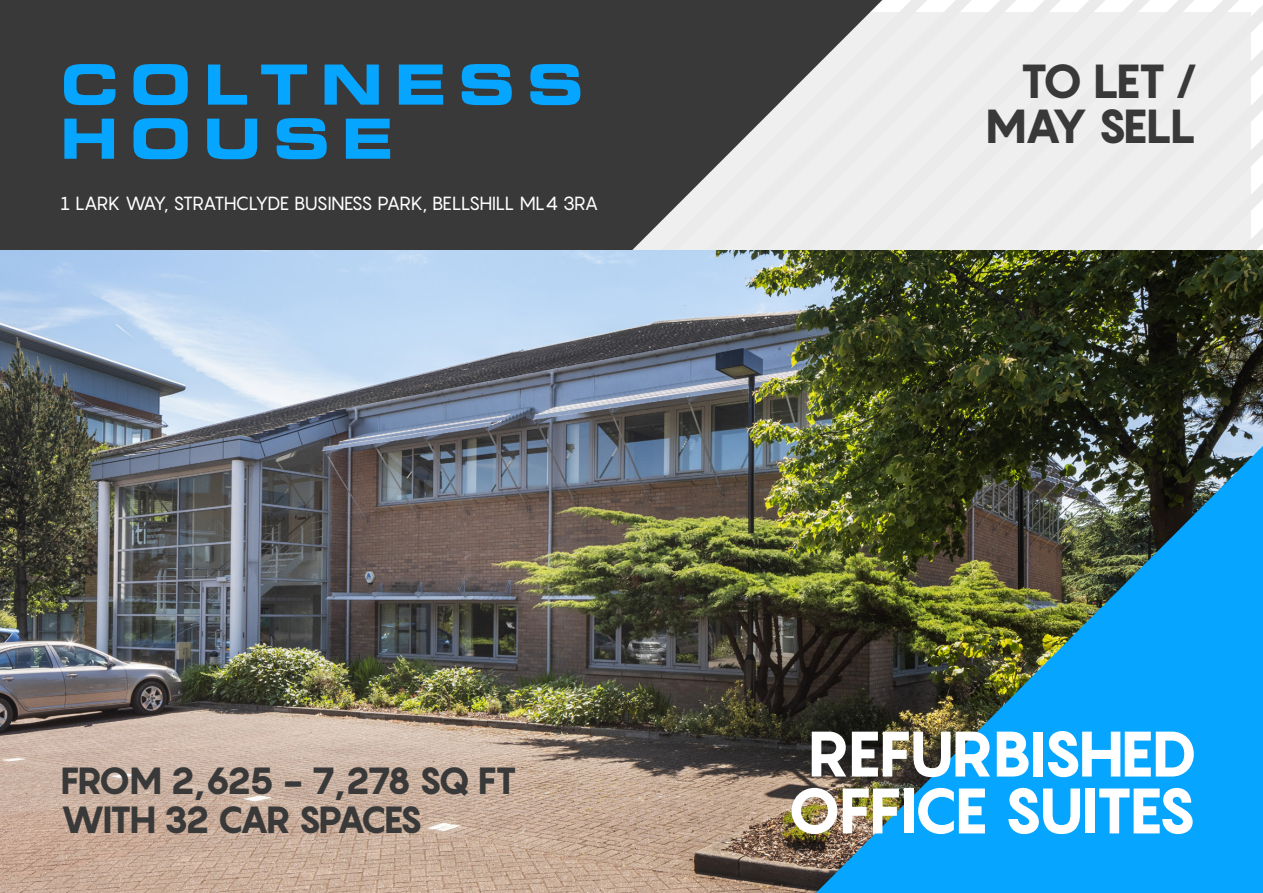
<style>
.page{position:relative;width:1263px;height:893px;background:#fff}
.page>*{position:absolute;margin:0;border:0;box-sizing:border-box;transform-origin:0 0}
.t1{font:800 63.3px/56.8px "Pangram";letter-spacing:-.055em;color:#fff;text-align:center}
.t2{font:700 expanded 55.2px/54.2px "Square 721 BT";letter-spacing:.22em;color:#06a5ff}
.t3{font:800 47.1px/44.8px "Pangram";letter-spacing:-.095em;color:#393939;text-align:right}
.t4{font:800 37.35px/39.3px "Pangram";letter-spacing:-.1em;color:#393939}
.t5{font:18.75px "Pangram";letter-spacing:-.05em;color:#fff}
</style>
<div class="page">
<div style="left:882px;top:0;width:381px;height:251px;background:#efefef"></div>
<svg style="left:0;top:0;width:882px;height:251px;background:#525252"></svg>
<img style="left:0;top:251px;width:1263px;height:642px">
<img style="left:816px;top:446px;width:447px;height:447px">
<h2 class="t2" style="left:60px;top:57px;width:525px">COLTNESS<br>HOUSE</h2>
<p class="t5" style="left:60px;top:191px;width:540px">1 LARK WAY, STRATHCLYDE BUSINESS PARK, BELLSHILL ML4 3RA</p>
<h3 class="t3" style="left:984px;top:59px;width:215px">TO LET /<br>MAY SELL</h3>
<h3 class="t4" style="left:60px;top:761px;width:458px">FROM 2,625 - 7,278 SQ FT<br>WITH 32 CAR SPACES</h3>
<h1 class="t1" style="left:786px;top:725px;width:413px">REFURBISHED<br>OFFICE SUITES</h1>
</div>
